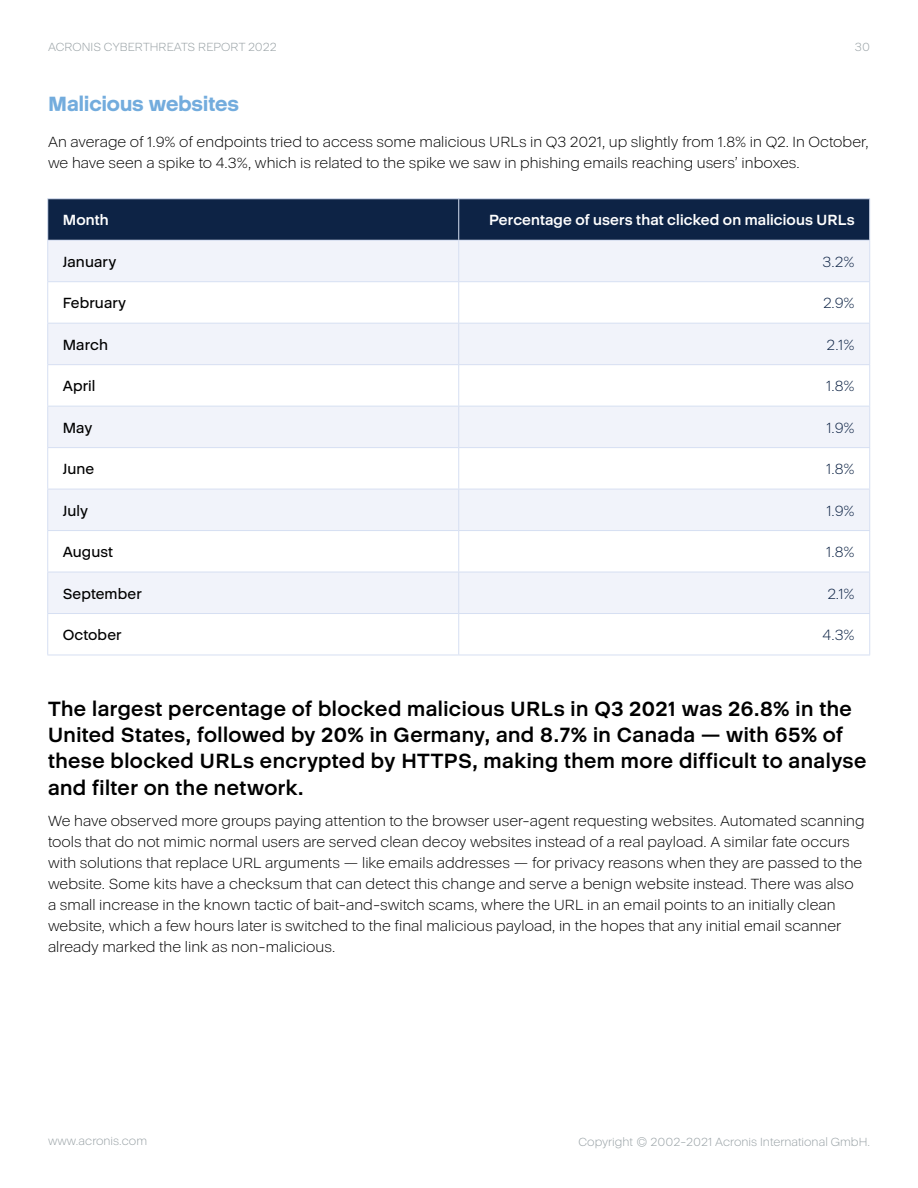
<style>
.page{position:relative;width:918px;height:1188px;background:#fff}
.page>*{position:absolute;margin:0;border:0;box-sizing:border-box;transform-origin:0 0}
.t1{font:700 21px/26.2px "Acronis Cyber";letter-spacing:.02em;color:#000}
.t2{font:800 21px "Acronis Cyber";color:#73acdd}
.t3{font:300 15px/21px "Acronis Cyber";color:#000}
.t4{font:500 15px "Acronis Cyber";letter-spacing:.005em;color:#000}
.t5{font:700 15px "Acronis Cyber";letter-spacing:.01em;color:#fff}
.t6{font:300 15px "Acronis Cyber";color:#0d2345}
.t7{font:300 12px "Acronis Cyber";color:#97a0a4}
</style>
<div class="page">
<div style="left:48px;top:199px;width:821px;height:41px;background:#0d2345"></div>
<div style="left:48px;top:241px;width:821px;height:40px;background:#f1f3fa"></div>
<svg style="left:48px;top:282px;width:821px;height:373px"></svg>
<hr style="left:458px;top:199px;width:1px;height:41px;background:#d6dff2">
<hr style="left:458px;top:241px;width:1px;height:40px;background:#d6dff2">
<hr style="left:458px;top:282px;width:1px;height:41px;background:#d6dff2">
<hr style="left:458px;top:324px;width:1px;height:40px;background:#d6dff2">
<hr style="left:458px;top:365px;width:1px;height:41px;background:#d6dff2">
<hr style="left:458px;top:448px;width:1px;height:41px;background:#d6dff2">
<hr style="left:458px;top:531px;width:1px;height:41px;background:#d6dff2">
<hr style="left:458px;top:614px;width:1px;height:41px;background:#d6dff2">
<hr style="left:458px;top:407px;width:1px;height:40px;background:#d6dff2">
<hr style="left:458px;top:489px;width:1px;height:41px;background:#d6dff2">
<hr style="left:458px;top:572px;width:1px;height:41px;background:#d6dff2">
<hr style="left:47px;top:198px;width:412px;height:1px;background:#d6dff2">
<hr style="left:47px;top:199px;width:1px;height:41px;background:#d6dff2">
<hr style="left:459px;top:198px;width:411px;height:1px;background:#d6dff2">
<hr style="left:869px;top:199px;width:1px;height:41px;background:#d6dff2">
<hr style="left:47px;top:240px;width:412px;height:1px;background:#d6dff2">
<hr style="left:47px;top:241px;width:1px;height:40px;background:#d6dff2">
<hr style="left:459px;top:240px;width:411px;height:1px;background:#d6dff2">
<hr style="left:869px;top:241px;width:1px;height:40px;background:#d6dff2">
<hr style="left:47px;top:281px;width:412px;height:1px;background:#d6dff2">
<hr style="left:47px;top:282px;width:1px;height:41px;background:#d6dff2">
<hr style="left:459px;top:281px;width:411px;height:1px;background:#d6dff2">
<hr style="left:869px;top:282px;width:1px;height:41px;background:#d6dff2">
<hr style="left:47px;top:323px;width:412px;height:1px;background:#d6dff2">
<hr style="left:47px;top:324px;width:1px;height:40px;background:#d6dff2">
<hr style="left:459px;top:323px;width:411px;height:1px;background:#d6dff2">
<hr style="left:869px;top:324px;width:1px;height:40px;background:#d6dff2">
<hr style="left:47px;top:364px;width:412px;height:1px;background:#d6dff2">
<hr style="left:47px;top:365px;width:1px;height:41px;background:#d6dff2">
<hr style="left:459px;top:364px;width:411px;height:1px;background:#d6dff2">
<hr style="left:869px;top:365px;width:1px;height:41px;background:#d6dff2">
<hr style="left:47px;top:406px;width:412px;height:1px;background:#d6dff2">
<hr style="left:47px;top:407px;width:1px;height:40px;background:#d6dff2">
<hr style="left:459px;top:406px;width:411px;height:1px;background:#d6dff2">
<hr style="left:869px;top:407px;width:1px;height:40px;background:#d6dff2">
<hr style="left:47px;top:447px;width:412px;height:1px;background:#d6dff2">
<hr style="left:47px;top:448px;width:1px;height:41px;background:#d6dff2">
<hr style="left:459px;top:447px;width:411px;height:1px;background:#d6dff2">
<hr style="left:869px;top:448px;width:1px;height:41px;background:#d6dff2">
<hr style="left:47px;top:489px;width:412px;height:1px;background:#d6dff2">
<hr style="left:47px;top:489px;width:1px;height:41px;background:#d6dff2">
<hr style="left:459px;top:489px;width:411px;height:1px;background:#d6dff2">
<hr style="left:869px;top:489px;width:1px;height:41px;background:#d6dff2">
<hr style="left:47px;top:530px;width:412px;height:1px;background:#d6dff2">
<hr style="left:47px;top:531px;width:1px;height:41px;background:#d6dff2">
<hr style="left:459px;top:530px;width:411px;height:1px;background:#d6dff2">
<hr style="left:869px;top:531px;width:1px;height:41px;background:#d6dff2">
<hr style="left:47px;top:572px;width:412px;height:1px;background:#d6dff2">
<hr style="left:47px;top:572px;width:1px;height:41px;background:#d6dff2">
<hr style="left:459px;top:572px;width:411px;height:1px;background:#d6dff2">
<hr style="left:869px;top:572px;width:1px;height:41px;background:#d6dff2">
<hr style="left:47px;top:613px;width:412px;height:1px;background:#d6dff2">
<hr style="left:47px;top:614px;width:1px;height:41px;background:#d6dff2">
<hr style="left:459px;top:613px;width:411px;height:1px;background:#d6dff2">
<hr style="left:869px;top:614px;width:1px;height:41px;background:#d6dff2">
<hr style="left:47px;top:655px;width:412px;height:1px;background:#d6dff2">
<hr style="left:459px;top:655px;width:411px;height:1px;background:#d6dff2">
<p class="t7" style="left:48px;top:40px;width:230px">ACRONIS CYBERTHREATS REPORT 2022</p>
<p class="t7" style="left:855px;top:40px;width:17px">30</p>
<h1 class="t2" style="left:48px;top:90px;width:193px">Malicious websites</h1>
<p class="t3" style="left:48px;top:132px;width:822px">An average of 1.9% of endpoints tried to access some malicious URLs in Q3 2021, up slightly from 1.8% in Q2. In October, we have seen a spike to 4.3%, which is related to the spike we saw in phishing emails reaching users’ inboxes.</p>
<p class="t5" style="left:63px;top:211px;width:47px">Month</p>
<p class="t5" style="left:489px;top:211px;width:367px">Percentage of users that clicked on malicious URLs</p>
<p class="t4" style="left:63px;top:253px;width:55px">January</p>
<p class="t6" style="left:823px;top:253px;width:34px">3.2%</p>
<p class="t4" style="left:63px;top:294px;width:65px">February</p>
<p class="t6" style="left:823px;top:294px;width:33px">2.9%</p>
<p class="t4" style="left:63px;top:335px;width:47px">March</p>
<p class="t6" style="left:826px;top:336px;width:30px">2.1%</p>
<p class="t4" style="left:63px;top:377px;width:34px">April</p>
<p class="t6" style="left:826px;top:377px;width:30px">1.8%</p>
<p class="t4" style="left:63px;top:418px;width:31px">May</p>
<p class="t6" style="left:826px;top:418px;width:30px">1.9%</p>
<p class="t4" style="left:63px;top:460px;width:33px">June</p>
<p class="t6" style="left:826px;top:460px;width:30px">1.8%</p>
<p class="t4" style="left:63px;top:501px;width:27px">July</p>
<p class="t6" style="left:826px;top:501px;width:30px">1.9%</p>
<p class="t4" style="left:63px;top:543px;width:52px">August</p>
<p class="t6" style="left:826px;top:543px;width:30px">1.8%</p>
<p class="t4" style="left:63px;top:584px;width:80px">September</p>
<p class="t6" style="left:827px;top:584px;width:29px">2.1%</p>
<p class="t4" style="left:63px;top:626px;width:60px">October</p>
<p class="t6" style="left:823px;top:626px;width:34px">4.3%</p>
<p class="t1" style="left:48px;top:695px;width:820px">The largest percentage of blocked malicious URLs in Q3 2021 was 26.8% in the United States, followed by 20% in Germany, and 8.7% in Canada — with 65% of these blocked URLs encrypted by HTTPS, making them more difficult to analyse and filter on the network.</p>
<p class="t3" style="left:48px;top:810px;width:818px">We have observed more groups paying attention to the browser user-agent requesting websites. Automated scanning tools that do not mimic normal users are served clean decoy websites instead of a real payload. A similar fate occurs with solutions that replace URL arguments — like emails addresses — for privacy reasons when they are passed to the website. Some kits have a checksum that can detect this change and serve a benign website instead. There was also a small increase in the known tactic of bait-and-switch scams, where the URL in an email points to an initially clean website, which a few hours later is switched to the final malicious payload, in the hopes that any initial email scanner already marked the link as non-malicious.</p>
<p class="t7" style="left:48px;top:1134px;width:101px">www.acronis.com</p>
<p class="t7" style="left:579px;top:1135px;width:293px">Copyright © 2002-2021 Acronis International GmbH.</p>
</div>
